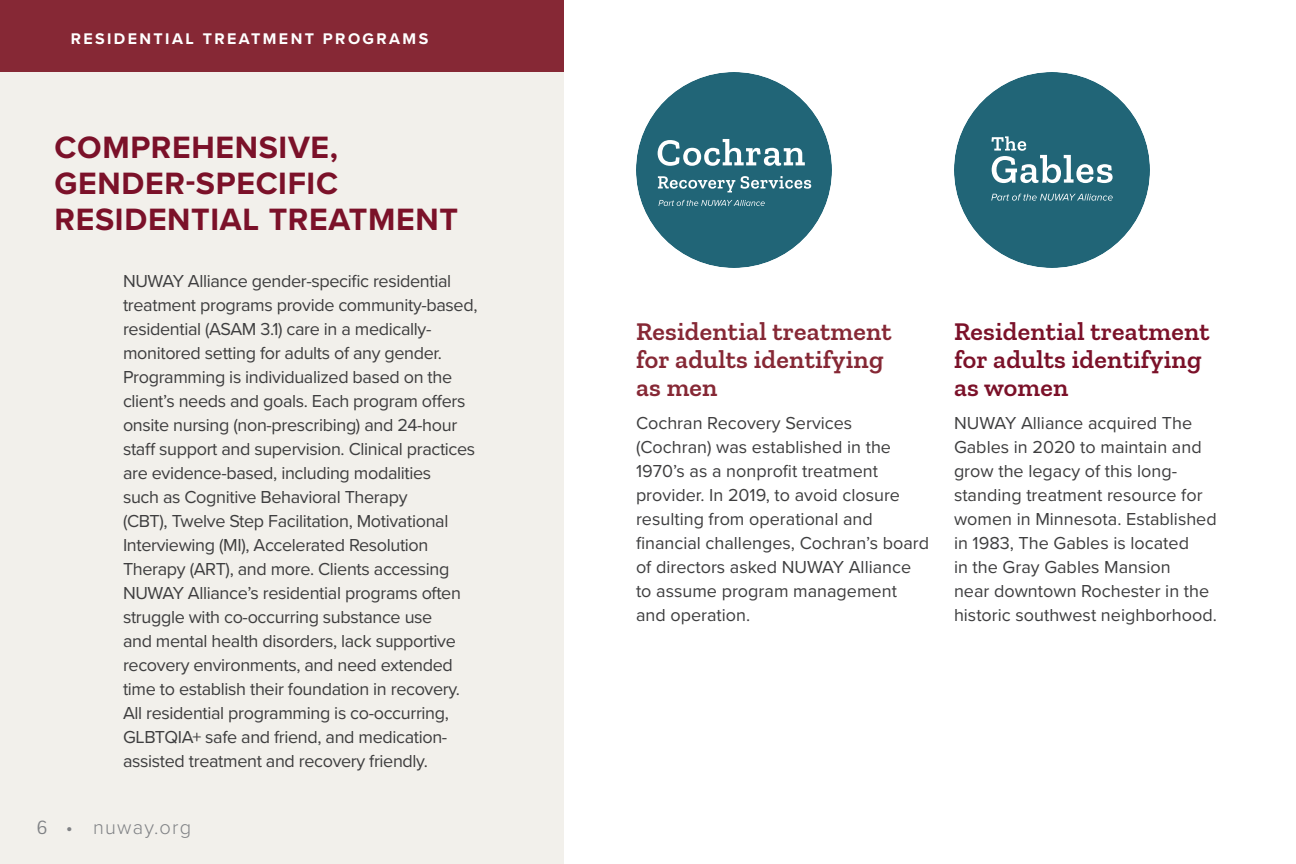
<style>
.page{position:relative;width:1296px;height:864px;background:#fff}
.page>*{position:absolute;margin:0;border:0;box-sizing:border-box;transform-origin:0 0}
.t1{font:700 32px/36px "Proxima Nova";letter-spacing:.02em;color:#7b1129}
.t2{font:600 26px/28px "Zilla Slab";letter-spacing:.01em;color:#7b1129}
.t3{font:600 26px/28px "Zilla Slab";letter-spacing:.01em;color:#862835}
.t4{font:300 20px "Proxima Nova";letter-spacing:.06em;color:#808285}
.t5{font:18px/24px "Proxima Nova";letter-spacing:-.02em;color:#3e3e3f}
.t6{font:18px/24px "Proxima Nova";color:#3e3e3f}
.t7{font:700 16px "Proxima Nova";letter-spacing:.15em;color:#fff}
.s1{font-family:"Zilla Slab";font-weight:400}
</style>
<div class="page">
<div style="left:0;top:72px;width:563px;height:792px;background:#f2f0eb"></div>
<div style="left:0;top:0;width:563px;height:72px;background:#862835"></div>
<div style="left:636px;top:72px;width:196px;height:196px;background:#216577;border-radius:50%"></div>
<svg style="left:658px;top:200px;width:107px;height:6px"></svg>
<svg style="left:658px;top:176px;width:77px;height:16px"></svg>
<svg style="left:741px;top:176px;width:70px;height:13px"></svg>
<svg style="left:658px;top:139px;width:147px;height:27px"></svg>
<div style="left:954px;top:72px;width:196px;height:196px;background:#216577;border-radius:50%"></div>
<svg style="left:991px;top:136px;width:122px;height:47px"></svg>
<svg style="left:991px;top:194px;width:122px;height:7px"></svg>
<p class="t7" style="left:71px;top:26px;width:359px">RESIDENTIAL TREATMENT PROGRAMS</p>
<p class="t1" style="left:55px;top:129px;width:405px">COMPREHENSIVE,<br>GENDER-SPECIFIC<br>RESIDENTIAL TREATMENT</p>
<p class="t5" style="left:123px;top:268px;width:356px">NUWAY Alliance gender-specific residential treatment programs provide community-based, residential (ASAM 3.1) care in a medically&shy;monitored setting for adults of any gender.<br>Programming is individualized based on the client’s needs and goals. Each program offers onsite nursing (non-prescribing) and 24-hour staff support and supervision. Clinical practices are evidence-based, including modalities<br>such as Cognitive Behavioral Therapy<br>(CBT), Twelve Step Facilitation, Motivational Interviewing (MI), Accelerated Resolution Therapy (ART), and more. Clients accessing NUWAY Alliance’s residential programs often struggle with co-occurring substance use<br>and mental health disorders, lack supportive recovery environments, and need extended time to establish their foundation in recovery.<br>All residential programming is co-occurring, GLBTQIA+ safe and friend, and medication&shy;assisted treatment and recovery friendly.</p>
<p class="t4" style="left:37px;top:812px;width:156px"><span class="s1">6</span> • nuway.org</p>
<p class="t3" style="left:636px;top:318px;width:257px">Residential treatment for adults identifying as men</p>
<p class="t6" style="left:636px;top:410px;width:295px">Cochran Recovery Services (Cochran) was established in the<br>1970’s as a nonprofit treatment provider. In 2019, to avoid closure resulting from operational and financial challenges, Cochran’s board of directors asked NUWAY Alliance to assume program management and operation.</p>
<p class="t2" style="left:954px;top:318px;width:257px">Residential treatment for adults identifying as women</p>
<p class="t6" style="left:954px;top:410px;width:264px">NUWAY Alliance acquired The<br>Gables in 2020 to maintain and grow the legacy of this long&shy;standing treatment resource for women in Minnesota. Established in 1983, The Gables is located<br>in the Gray Gables Mansion<br>near downtown Rochester in the historic southwest neighborhood.</p>
</div>
